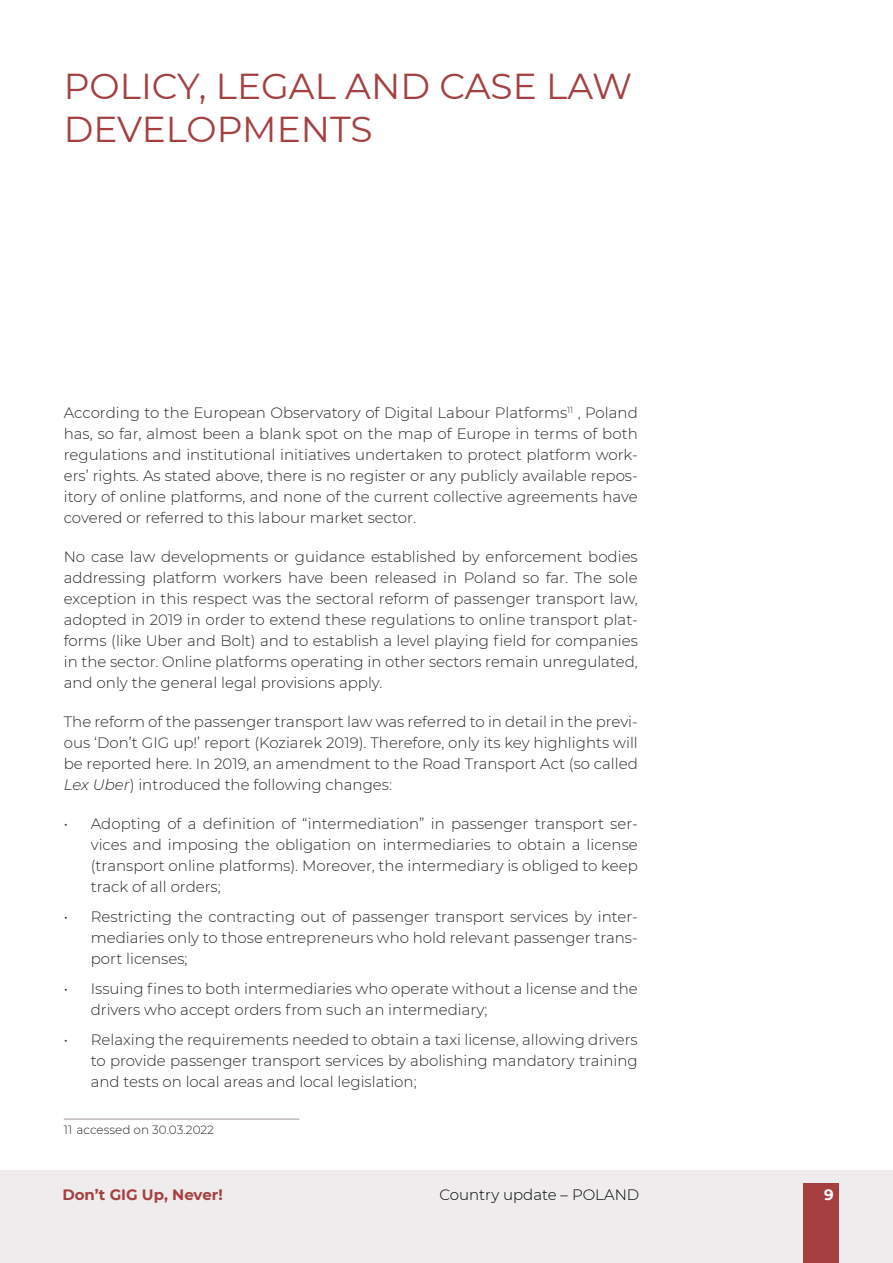
<style>
.page{position:relative;width:893px;height:1263px;background:#fff}
.page>*{position:absolute;margin:0;border:0;box-sizing:border-box;transform-origin:0 0}
.t1{font:36px/43.2px "Montserrat";color:#a54041}
.t2{font:300 15px/21px "Montserrat";color:#282827;text-align:justify}
.t3{font:300 15px "Montserrat";color:#000}
.t4{font:700 15px "Montserrat";color:#a64040}
.t5{font:700 15px "Montserrat";color:#fff}
.t6{font:300 12px "Montserrat";color:#282827}
.s1{font-style:italic}
</style>
<div class="page">
<div style="left:0;top:1170px;width:893px;height:93px;background:#eeecec"></div>
<div style="left:804px;top:1183px;width:35px;height:80px;background:#a64040"></div>
<hr style="left:64px;top:1118px;width:235px;height:2px;background:#c2bdba">
<h1 class="t1" style="left:64px;top:63px;width:570px">POLICY, LEGAL AND CASE LAW<br>DEVELOPMENTS</h1>
<p class="t2" style="left:64px;top:402px;width:576px">According to the European Observatory of Digital Labour Platforms<sup>11</sup> , Poland has, so far, almost been a blank spot on the map of Europe in terms of both regulations and institutional initiatives undertaken to protect platform work&shy;ers’ rights. As stated above, there is no register or any publicly available repos&shy;itory of online platforms, and none of the current collective agreements have covered or referred to this labour market sector.</p>
<p class="t2" style="left:64px;top:546px;width:576px">No case law developments or guidance established by enforcement bodies addressing platform workers have been released in Poland so far. The sole exception in this respect was the sectoral reform of passenger transport law, adopted in 2019 in order to extend these regulations to online transport plat&shy;forms (like Uber and Bolt) and to establish a level playing field for companies in the sector. Online platforms operating in other sectors remain unregulated, and only the general legal provisions apply.</p>
<p class="t2" style="left:64px;top:711px;width:576px">The reform of the passenger transport law was referred to in detail in the previ&shy;ous ‘Don’t GIG up!’ report (Koziarek 2019). Therefore, only its key highlights will be reported here. In 2019, an amendment to the Road Transport Act (so called <span class="s1">Lex Uber</span>) introduced the following changes:</p>
<p class="t2" style="left:91px;top:813px;width:549px;text-indent:-27px">• Adopting of a definition of “intermediation” in passenger transport ser&shy;vices and imposing the obligation on intermediaries to obtain a license (transport online platforms). Moreover, the intermediary is obliged to keep track of all orders;</p>
<p class="t2" style="left:91px;top:906px;width:549px;text-indent:-27px">• Restricting the contracting out of passenger transport services by inter&shy;mediaries only to those entrepreneurs who hold relevant passenger trans&shy;port licenses;</p>
<p class="t2" style="left:91px;top:978px;width:549px;text-indent:-27px">• Issuing fines to both intermediaries who operate without a license and the drivers who accept orders from such an intermediary;</p>
<p class="t2" style="left:91px;top:1029px;width:548px;text-indent:-27px">• Relaxing the requirements needed to obtain a taxi license, allowing drivers to provide passenger transport services by abolishing mandatory training and tests on local areas and local legislation;</p>
<p class="t6" style="left:64px;top:1122px;width:152px">11 accessed on 30.03.2022</p>
<p class="t4" style="left:62px;top:1184px;width:162px">Don’t GIG Up, Never!</p>
<p class="t3" style="left:439px;top:1185px;width:201px">Country update – POLAND</p>
<p class="t5" style="left:824px;top:1183px;width:11px">9</p>
</div>
